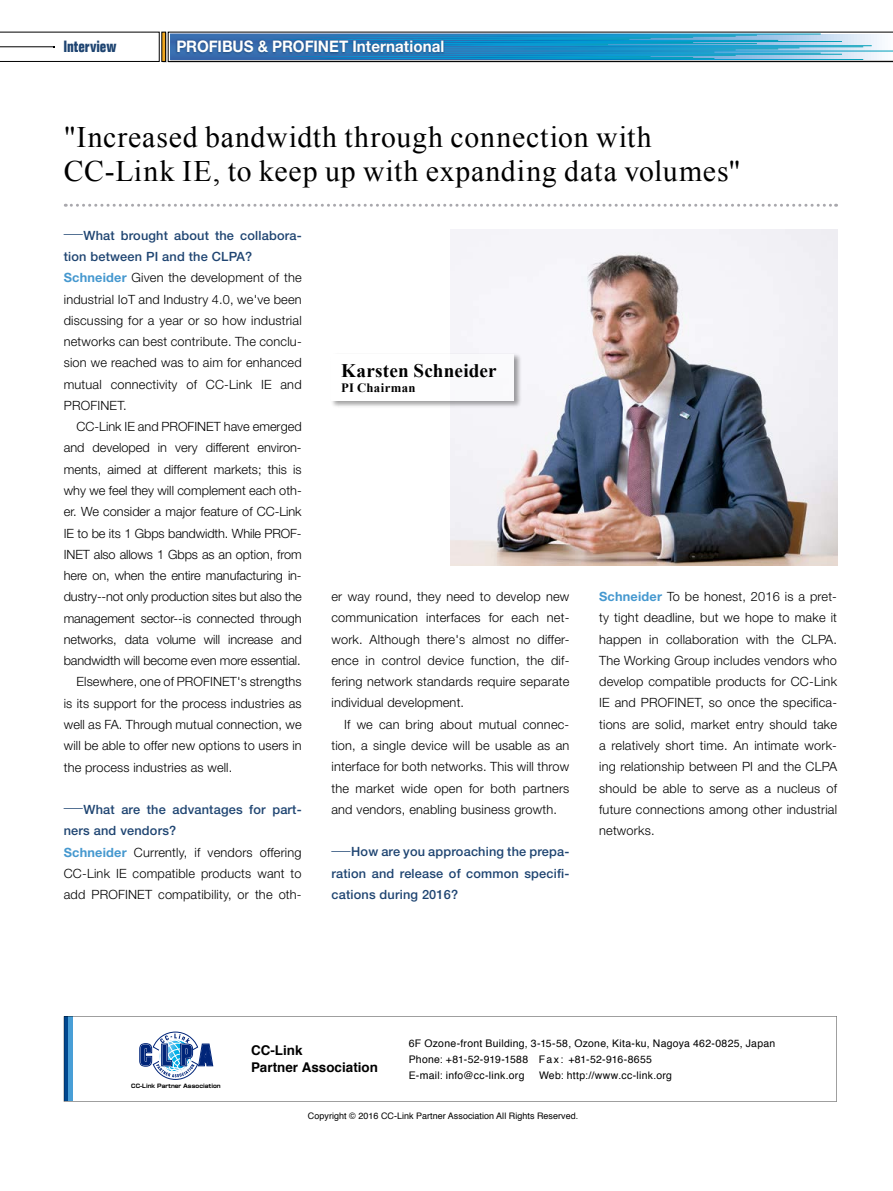
<style>
.page{position:relative;width:893px;height:1191px;background:#fff}
.page>*{position:absolute;margin:0;border:0;box-sizing:border-box;transform-origin:0 0}
.t1{font:29.7px/34px "Times New Roman";letter-spacing:.025em;color:#000}
.t2{font:700 19.2px "Times New Roman";letter-spacing:.01em;color:#000}
.t3{font:700 15.9px "Helvetica Neue";color:#fff;scale:.95 1}
.t4{font:700 condensed 15.9px "Folio";color:#1e4471}
.t5{font:700 13.5px/17.9px "Helvetica";color:#000}
.t6{font:300 12.75px/21.3px "Helvetica Neue";letter-spacing:.01em;color:#000;text-align:justify}
.t7{font:300 12.75px "Helvetica Neue";letter-spacing:-.01em;color:#000}
.t8{font:500 12.75px/21.3px "Helvetica Neue";letter-spacing:.015em;color:#1e4471;text-align:justify}
.t9{font:700 12.75px "Times New Roman";letter-spacing:.025em;color:#000}
.t10{font:10.5px/16px "Helvetica";letter-spacing:.025em;color:#000}
.t11{font:9px "Helvetica";letter-spacing:.005em;color:#000}
.t12{font:700 5.55px "Shin Go Pro";color:#000}
.s1{color:#1e4471}
.s2{font-weight:500;color:#1e4471}
.s3{font-weight:700;color:#4598cf}
.s4{font-weight:300}
.s5{font-family:"Koz Go Pr 6 N";font-weight:500}
</style>
<div class="page">
<div style="left:168px;top:32px;width:725px;height:31px;background:#dbdbdb"></div>
<div style="left:161px;top:32px;width:6px;height:31px;background:#000;opacity:.2"></div>
<div style="left:162px;top:32px;width:4px;height:30px;border:1px solid #000"></div>
<svg style="left:0;top:32px;width:159px;height:30px"></svg>
<svg style="left:168px;top:32px;width:725px;height:30px;background:#8eaabd"></svg>
<hr style="left:170px;top:35px;width:587px;height:1px;background:#fff">
<hr style="left:170px;top:37px;width:523px;height:1px;background:#fff">
<hr style="left:170px;top:39px;width:459px;height:1px;background:#fff">
<hr style="left:170px;top:41px;width:672px;height:1px;background:#fff">
<hr style="left:170px;top:43px;width:587px;height:1px;background:#fff">
<hr style="left:170px;top:45px;width:702px;height:1px;background:#fff">
<hr style="left:170px;top:48px;width:629px;height:1px;background:#fff">
<hr style="left:170px;top:50px;width:566px;height:1px;background:#fff">
<hr style="left:170px;top:52px;width:544px;height:1px;background:#fff">
<hr style="left:170px;top:54px;width:672px;height:1px;background:#fff">
<hr style="left:170px;top:56px;width:481px;height:1px;background:#fff">
<hr style="left:170px;top:58px;width:544px;height:1px;background:#fff">
<hr style="left:170px;top:34px;width:651px;height:1px;background:#fff">
<hr style="left:170px;top:36px;width:566px;height:1px;background:#fff">
<hr style="left:170px;top:38px;width:481px;height:1px;background:#fff">
<hr style="left:170px;top:40px;width:608px;height:1px;background:#fff">
<hr style="left:170px;top:42px;width:523px;height:1px;background:#fff">
<hr style="left:170px;top:44px;width:438px;height:1px;background:#fff">
<hr style="left:170px;top:47px;width:693px;height:1px;background:#fff">
<hr style="left:170px;top:49px;width:608px;height:1px;background:#fff">
<hr style="left:170px;top:51px;width:723px;height:1px;background:#fff">
<hr style="left:170px;top:53px;width:651px;height:1px;background:#fff">
<hr style="left:170px;top:55px;width:566px;height:1px;background:#fff">
<hr style="left:170px;top:57px;width:523px;height:1px;background:#fff">
<hr style="left:170px;top:59px;width:693px;height:1px;background:#fff">
<div style="left:176px;top:38px;width:269px;height:17px;background:#1e4471;opacity:.9"></div>
<img style="left:450px;top:230px;width:387px;height:336px">
<svg style="left:65px;top:204px;width:772px;height:3px"></svg>
<div style="left:330px;top:352px;width:192px;height:56px;background:#000;opacity:.75"></div>
<div style="left:331px;top:354px;width:183px;height:47px;background:#fff"></div>
<svg style="left:64px;top:1016px;width:773px;height:85px"></svg>
<svg style="left:140px;top:1031px;width:73px;height:48px"></svg>
<p class="t4" style="left:64px;top:38px;width:54px">Interview</p>
<p class="t3" style="left:176px;top:37px;width:284px">PROFIBUS &amp; PROFINET International</p>
<h1 class="t1" style="left:64px;top:120px;width:678px">"Increased bandwidth through connection with<br>CC-Link IE, to keep up with expanding data volumes"</h1>
<p class="t6" style="left:64px;top:224px;width:239px;text-align:left"><span class="s1">–</span><span class="s2">What brought about the collabora&shy;tion between PI and the CLPA?<br></span><span class="s3">Schneider</span> Given the development of the industrial IoT and Industry 4.0, we've been discussing for a year or so how industrial networks can best contribute. The conclu&shy;sion we reached was to aim for enhanced mutual connectivity of CC-Link IE and PROFINET.</p>
<p class="t6" style="left:77px;top:416px;width:227px">CC-Link IE and PROFINET have emerged</p>
<p class="t6" style="left:64px;top:437px;width:239px">and developed in very different environ-</p>
<p class="t6" style="left:64px;top:458px;width:239px">ments, aimed at different markets; this is</p>
<p class="t6" style="left:64px;top:479px;width:239px">why we feel they will complement each oth-</p>
<p class="t6" style="left:64px;top:501px;width:239px">er. We consider a major feature of CC-Link</p>
<p class="t7" style="left:64px;top:525px;width:239px">IE to be its 1 Gbps bandwidth. While PROF-</p>
<p class="t7" style="left:64px;top:546px;width:239px">INET also allows 1 Gbps as an option, from</p>
<p class="t7" style="left:64px;top:568px;width:239px">here on, when the entire manufacturing in-</p>
<p class="t7" style="left:64px;top:589px;width:239px">dustry--not only production sites but also the</p>
<p class="t7" style="left:64px;top:610px;width:239px">management sector--is connected through</p>
<p class="t7" style="left:64px;top:631px;width:239px">networks, data volume will increase and</p>
<p class="t7" style="left:64px;top:653px;width:238px">bandwidth will become even more essential.</p>
<p class="t6" style="left:77px;top:671px;width:227px">Elsewhere, one of PROFINET's strengths</p>
<p class="t6" style="left:64px;top:692px;width:239px">is its support for the process industries as</p>
<p class="t6" style="left:64px;top:713px;width:239px">well as FA. Through mutual connection, we</p>
<p class="t6" style="left:64px;top:735px;width:239px">will be able to offer new options to users in</p>
<p class="t6" style="left:64px;top:756px;width:170px">the process industries as well.</p>
<p class="t6" style="left:64px;top:798px;width:239px;text-align:left"><span class="s1">–</span><span class="s2">What are the advantages for part&shy;ners and vendors?<br></span><span class="s3">Schneider</span> Currently, if vendors offering CC-Link IE compatible products want to add PROFINET compatibility, or the oth-</p>
<h2 class="t2" style="left:341px;top:357px;width:157px">Karsten Schneider</h2>
<p class="t9" style="left:341px;top:379px;width:76px">PI Chairman</p>
<p class="t6" style="left:331px;top:585px;width:239px">er way round, they need to develop new communication interfaces for each net&shy;work. Although there's almost no differ&shy;ence in control device function, the dif&shy;fering network standards require separate individual development.</p>
<p class="t6" style="left:331px;top:713px;width:239px;text-indent:13px">If we can bring about mutual connec&shy;tion, a single device will be usable as an interface for both networks. This will throw the market wide open for both partners and vendors, enabling business growth.</p>
<p class="t8" style="left:331px;top:841px;width:239px"><span class="s4">–</span>How are you approaching the prepa&shy;ration and release of common specifi&shy;cations during 2016?</p>
<p class="t6" style="left:599px;top:585px;width:239px"><span class="s3">Schneider</span> To be honest, 2016 is a pret&shy;ty tight deadline, but we hope to make it happen in collaboration with the CLPA.<br>The Working Group includes vendors who develop compatible products for CC-Link IE and PROFINET, so once the specifica&shy;tions are solid, market entry should take a relatively short time. An intimate work&shy;ing relationship between PI and the CLPA should be able to serve as a nucleus of future connections among other industrial networks.</p>
<p class="t12" style="left:131px;top:1081px;width:91px">CC-Link Partner Association</p>
<p class="t10" style="left:409px;top:1036px;width:368px">6F Ozone-front Building, 3-15-58, Ozone, Kita-ku, Nagoya 462-0825, Japan<br>Phone: +81-52-919-1588 Fa x: +81-52-916-8655<br>E-mail: info@cc-link.org<span class="s5">　</span> Web: http://www.cc-link.org</p>
<p class="t11" style="left:308px;top:1108px;width:272px">Copyright © 2016 CC-Link Partner Association All Rights Reserved.</p>
<p class="t5" style="left:251px;top:1041px;width:128px">CC-Link<br>Partner Association</p>
</div>
